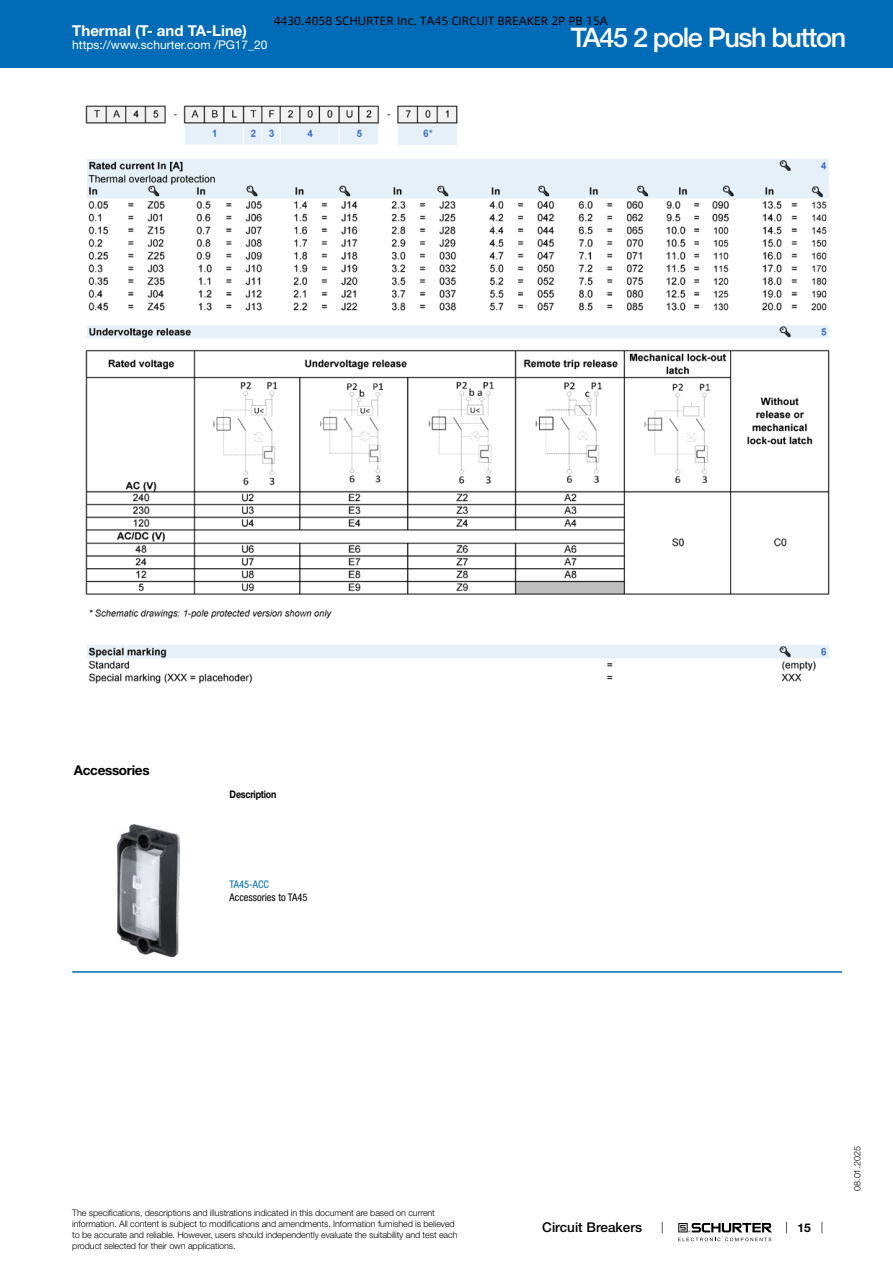
<style>
.page{position:relative;width:893px;height:1263px;background:#fff}
.page>*{position:absolute;margin:0;border:0;box-sizing:border-box;transform-origin:0 0}
.t1{font:500 27px "Helvetica Neue LT";letter-spacing:-.05em;color:#fff}
.t2{font:700 15px "Helvetica Neue LT";color:#fff}
.t3{font:500 13.5px "Helvetica Neue LT";color:#000}
.t4{font:700 13.5px "Helvetica Neue LT";letter-spacing:-.025em;color:#000}
.t5{font:12px "Alibaba Pu Hui Ti 3 55 Regular";color:#000}
.t6{font:12px "Helvetica Neue LT";color:#fff}
.t7{font:700 12px "Helvetica Neue LT";color:#000}
.t8{font:condensed 10.5px "Helvetica Neue LT";color:#000}
.t9{font:700 10.5px "Helvetica Neue LT";letter-spacing:-.025em;color:#000;scale:.85 1}
.t10{font:condensed 10.5px "Helvetica Neue LT";color:#006bb6}
.t11{font:300 9px/10.8px "Helvetica Neue LT";letter-spacing:-.01em;color:#000}
</style>
<div class="page">
<svg style="left:678px;top:1223px;width:94px;height:18px"></svg>
<div style="left:0;top:0;width:893px;height:68px;background:#006bb6"></div>
<img style="left:85px;top:105px;width:745px;height:579px">
<img style="left:118px;top:825px;width:62px;height:131px">
<hr style="left:72px;top:971px;width:770px;height:2px;background:#006bb6">
<h3 class="t5" style="left:274px;top:13px;width:336px">4430.4058 SCHURTER Inc. TA45 CIRCUIT BREAKER 2P PB 15A</h3>
<h2 class="t2" style="left:72px;top:21px;width:176px">Thermal (T- and TA-Line)</h2>
<h3 class="t6" style="left:72px;top:38px;width:197px">https://www.schurter.com /PG17_20</h3>
<h1 class="t1" style="left:571px;top:21px;width:277px">TA45 2 pole Push button</h1>
<h3 class="t4" style="left:74px;top:762px;width:77px">Accessories</h3>
<p class="t9" style="left:230px;top:788px;width:57px">Description</p>
<p class="t10" style="left:230px;top:879px;width:41px">TA45-ACC</p>
<p class="t8" style="left:230px;top:891px;width:79px">Accessories to TA45</p>
<p class="t11" style="left:72px;top:1207px;width:387px">The specifications, descriptions and illustrations indicated in this document are based on current information. All content is subject to modifications and amendments. Information furnished is believed to be accurate and reliable. However, users should independently evaluate the suitability and test each product selected for their own applications.</p>
<h3 class="t3" style="left:542px;top:1219px;width:101px">Circuit Breakers</h3>
<h3 class="t7" style="left:797px;top:1220px;width:15px">15</h3>
<p class="t11" style="left:852px;top:1191px;width:46px;rotate:-90deg">08.01.2025</p>
</div>
